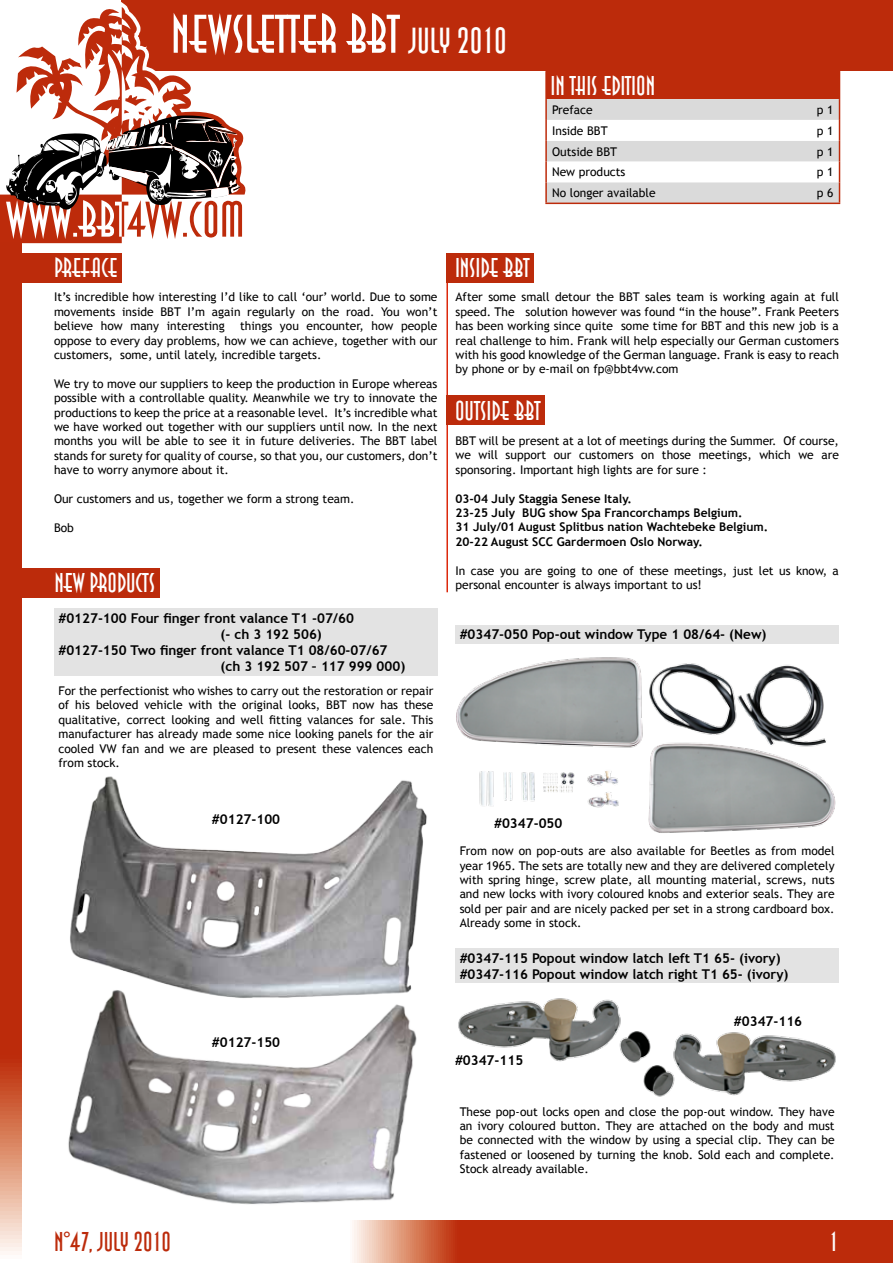
<style>
.page{position:relative;width:893px;height:1263px;background:#fff}
.page>*{position:absolute;margin:0;border:0;box-sizing:border-box;transform-origin:0 0}
.t1{font:54px "Anna Std";color:#fff}
.t2{font:27px "Anna Std";color:#fff}
.t3{font:27px "Anna Std";color:#bc2b0b}
.t4{font:700 13.5px/16.2px "Trebuchet MS";color:#000}
.t5{font:12px/14.4px "Trebuchet MS";color:#000;text-align:justify}
.t6{font:700 12px/14.4px "Trebuchet MS";color:#000}
.s1{font-size:36px}
</style>
<div class="page">
<div style="left:121px;top:0;width:772px;height:70px;background:#bc2b0b"></div>
<svg style="left:0;top:4px;width:247px;height:239px"></svg>
<svg style="left:6px;top:115px;width:234px;height:95px"></svg>
<svg style="left:0;top:242px;width:21px;height:1013px;background:#c23f20"></svg>
<svg style="left:352px;top:1220px;width:541px;height:43px;background:#c13a1b"></svg>
<img style="left:70px;top:776px;width:357px;height:189px">
<div style="left:12px;top:253px;width:110px;height:30px;background:#bc2b0b"></div>
<hr style="left:446px;top:253px;width:2px;height:339px;background:#dc280c">
<div style="left:446px;top:253px;width:88px;height:30px;background:#bc2b0b"></div>
<div style="left:12px;top:568px;width:147px;height:29px;background:#bc2b0b"></div>
<div style="left:54px;top:608px;width:384px;height:67px;background:#e3e3e3"></div>
<div style="left:455px;top:625px;width:384px;height:18px;background:#e3e3e3"></div>
<hr style="left:545px;top:70px;width:252px;height:2px;background:#bd2b0b">
<hr style="left:545px;top:72px;width:2px;height:27px;background:#bd2b0b">
<hr style="left:797px;top:70px;width:43px;height:2px;background:#bd2b0b">
<hr style="left:545px;top:99px;width:2px;height:21px;background:#bd2b0b">
<hr style="left:545px;top:120px;width:2px;height:21px;background:#bd2b0b">
<hr style="left:545px;top:141px;width:2px;height:21px;background:#bd2b0b">
<hr style="left:545px;top:182px;width:2px;height:21px;background:#bd2b0b">
<hr style="left:545px;top:203px;width:252px;height:1px;background:#bd2b0b">
<hr style="left:797px;top:203px;width:43px;height:1px;background:#bd2b0b">
<hr style="left:545px;top:162px;width:2px;height:20px;background:#bd2b0b">
<svg style="left:546px;top:72px;width:294px;height:131px"></svg>
<div style="left:446px;top:396px;width:99px;height:29px;background:#bc2b0b"></div>
<img style="left:68px;top:965px;width:370px;height:267px">
<img style="left:456px;top:657px;width:380px;height:176px">
<div style="left:455px;top:948px;width:384px;height:35px;background:#e3e3e3"></div>
<img style="left:458px;top:998px;width:183px;height:65px">
<img style="left:641px;top:1032px;width:195px;height:65px">
<h1 class="t1" style="left:171px;top:5px;width:337px">NEWSLETTER BBT <span class="s1">JULY 2010</span></h1>
<h2 class="t2" style="left:550px;top:71px;width:106px">IN THIS EDITION</h2>
<p class="t5" style="left:552px;top:103px;width:42px">Preface</p>
<p class="t5" style="left:817px;top:103px;width:18px">p 1</p>
<p class="t5" style="left:552px;top:123px;width:57px">Inside BBT</p>
<p class="t5" style="left:817px;top:123px;width:18px">p 1</p>
<p class="t5" style="left:552px;top:144px;width:67px">Outside BBT</p>
<p class="t5" style="left:817px;top:144px;width:18px">p 1</p>
<p class="t5" style="left:552px;top:165px;width:75px">New products</p>
<p class="t5" style="left:817px;top:165px;width:18px">p 1</p>
<p class="t5" style="left:552px;top:186px;width:105px">No longer available</p>
<p class="t5" style="left:817px;top:186px;width:18px">p 6</p>
<h2 class="t2" style="left:54px;top:253px;width:65px">PREFACE</h2>
<p class="t5" style="left:54px;top:290px;width:385px">It’s incredible how interesting I’d like to call ‘our’ world. Due to some movements inside BBT I’m again regularly on the road. You won’t believe how many interesting</p>
<p class="t5" style="left:54px;top:319px;width:385px;text-indent:186px">things you encounter, how people oppose to every day problems, how we can achieve, together with our customers, some, until lately, incredible targets.</p>
<p class="t5" style="left:54px;top:377px;width:385px">We try to move our suppliers to keep the production in Europe whereas possible with a controllable quality. Meanwhile we try to innovate the productions to keep the price at a reasonable level. It’s incredible what we have worked out together with our suppliers until now. In the next months you will be able to see it in future deliveries. The BBT label stands for surety for quality of course, so that you, our customers, don’t have to worry anymore about it.</p>
<p class="t5" style="left:54px;top:492px;width:302px">Our customers and us, together we form a strong team.</p>
<p class="t5" style="left:54px;top:521px;width:21px">Bob</p>
<h2 class="t2" style="left:54px;top:568px;width:102px">NEW PRODUCTS</h2>
<p class="t4" style="left:58px;top:610px;width:297px">#0127-100 Four finger front valance T1 -07/60</p>
<p class="t4" style="left:220px;top:626px;width:103px">(- ch 3 192 506)</p>
<p class="t4" style="left:58px;top:642px;width:331px">#0127-150 Two finger front valance T1 08/60-07/67</p>
<p class="t4" style="left:220px;top:658px;width:186px">(ch 3 192 507 – 117 999 000)</p>
<p class="t5" style="left:58px;top:684px;width:376px">For the perfectionist who wishes to carry out the restoration or repair of his beloved vehicle with the original looks, BBT now has these qualitative, correct looking and well fitting valances for sale. This manufacturer has already made some nice looking panels for the air cooled VW fan and we are pleased to present these valences each from stock.</p>
<h2 class="t2" style="left:455px;top:253px;width:76px">INSIDE BBT</h2>
<p class="t5" style="left:455px;top:290px;width:385px">After some small detour the BBT sales team is working again at full speed. The solution however was found “in the house”. Frank Peeters has been working since quite some time for BBT and this new job is a real challenge to him. Frank will help especially our German customers with his good knowledge of the German language. Frank is easy to reach by phone or by e-mail on fp@bbt4vw.com</p>
<h2 class="t2" style="left:455px;top:396px;width:87px">OUTSIDE BBT</h2>
<p class="t5" style="left:455px;top:434px;width:385px">BBT will be present at a lot of meetings during the Summer. Of course, we will support our customers on those meetings, which we are sponsoring. Important high lights are for sure :</p>
<p class="t6" style="left:455px;top:491px;width:314px">03-04 July Staggia Senese Italy.<br>23-25 July BUG show Spa Francorchamps Belgium.<br>31 July/01 August Splitbus nation Wachtebeke Belgium.<br>20-22 August SCC Gardermoen Oslo Norway.</p>
<p class="t5" style="left:455px;top:563px;width:385px">In case you are going to one of these meetings, just let us know, a personal encounter is always important to us!</p>
<p class="t4" style="left:460px;top:626px;width:308px">#0347-050 Pop-out window Type 1 08/64- (New)</p>
<p class="t4" style="left:212px;top:811px;width:70px">#0127-100</p>
<p class="t4" style="left:212px;top:1034px;width:70px">#0127-150</p>
<p class="t4" style="left:494px;top:815px;width:70px">#0347-050</p>
<p class="t5" style="left:460px;top:844px;width:376px">From now on pop-outs are also available for Beetles as from model year 1965. The sets are totally new and they are delivered completely with spring hinge, screw plate, all mounting material, screws, nuts and new locks with ivory coloured knobs and exterior seals. They are sold per pair and are nicely packed per set in a strong cardboard box.<br>Already some in stock.</p>
<p class="t4" style="left:460px;top:950px;width:330px">#0347-115 Popout window latch left T1 65- (ivory) #0347-116 Popout window latch right T1 65- (ivory)</p>
<p class="t4" style="left:455px;top:1052px;width:70px">#0347-115</p>
<p class="t4" style="left:734px;top:1013px;width:70px">#0347-116</p>
<p class="t5" style="left:460px;top:1104px;width:376px">These pop-out locks open and close the pop-out window. They have an ivory coloured button. They are attached on the body and must be connected with the window by using a special clip. They can be fastened or loosened by turning the knob. Sold each and complete.<br>Stock already available.</p>
<h2 class="t3" style="left:54px;top:1227px;width:118px">N°47, JULY 2010</h2>
<h2 class="t2" style="left:829px;top:1227px;width:11px">1</h2>
</div>
